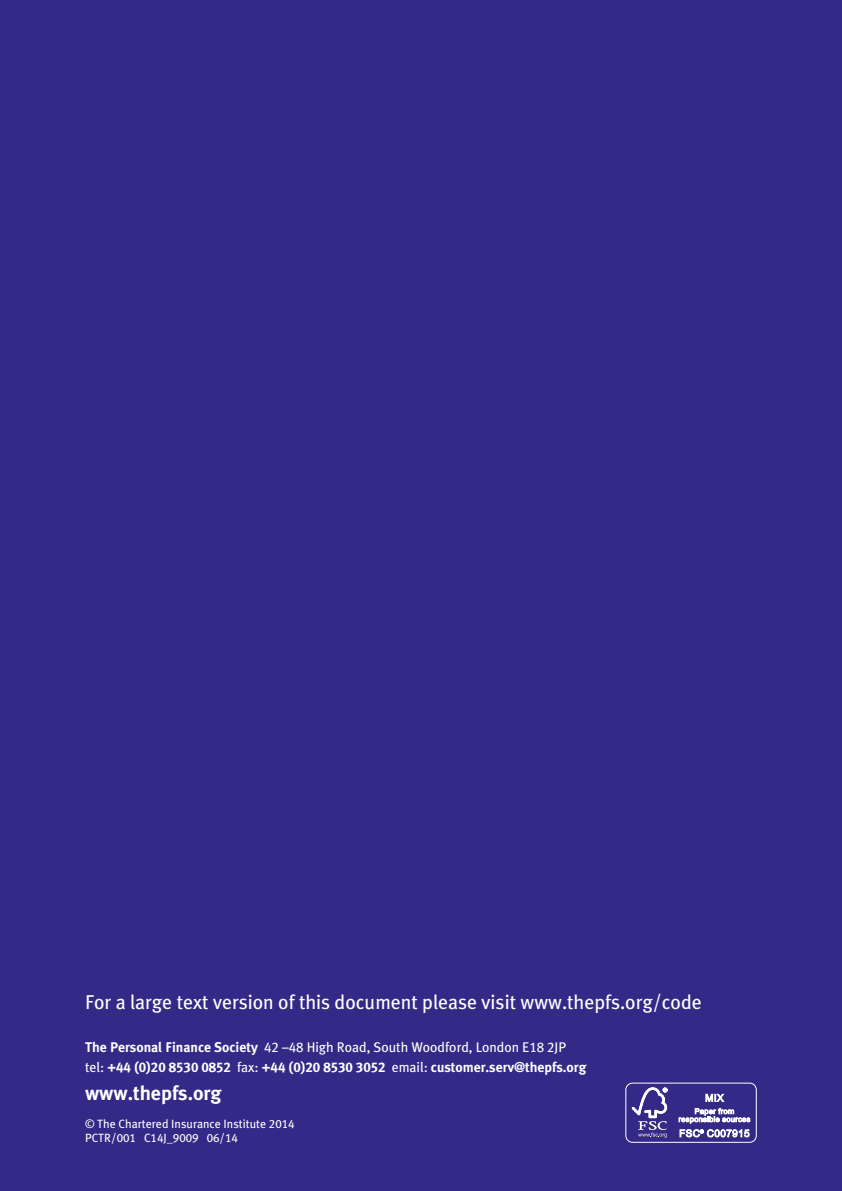
<style>
.page{position:relative;width:842px;height:1191px;background:#332986}
.page>*{position:absolute;margin:0;border:0;box-sizing:border-box;transform-origin:0 0}
.t1{font:20px "Cii Meta Plus";color:#fff}
.t2{font:700 20px "Cii Meta Plus";color:#fff}
.t3{font:700 14px/20px "Cii Meta Plus";color:#fff}
.t4{font:12px/14px "Cii Meta Plus";color:#fff}
.s1{font-weight:400}
</style>
<div class="page">
<div style="left:625px;top:1082px;width:132px;height:60px;border:1px solid #fff;border-radius:7px"></div>
<svg style="left:632px;top:1087px;width:35px;height:50px"></svg>
<svg style="left:705px;top:1093px;width:19px;height:9px"></svg>
<svg style="left:679px;top:1108px;width:71px;height:15px"></svg>
<svg style="left:680px;top:1129px;width:69px;height:8px"></svg>
<h1 class="t1" style="left:85px;top:991px;width:618px">For a large text version of this document please visit www.thepfs.org/code</h1>
<p class="t3" style="left:85px;top:1037px;width:503px">The Personal Finance Society <span class="s1">42 –48 High Road, South Woodford, London E18 2JP tel:</span> +44 (0)20 8530 0852 <span class="s1">fax:</span> +44 (0)20 8530 3052 <span class="s1">email:</span> customer.serv@thepfs.org</p>
<h1 class="t2" style="left:85px;top:1081px;width:138px">www.thepfs.org</h1>
<p class="t4" style="left:85px;top:1117px;width:211px">© The Chartered Insurance Institute 2014<br>PCTR/001 C14J_9009 06/14</p>
</div>
